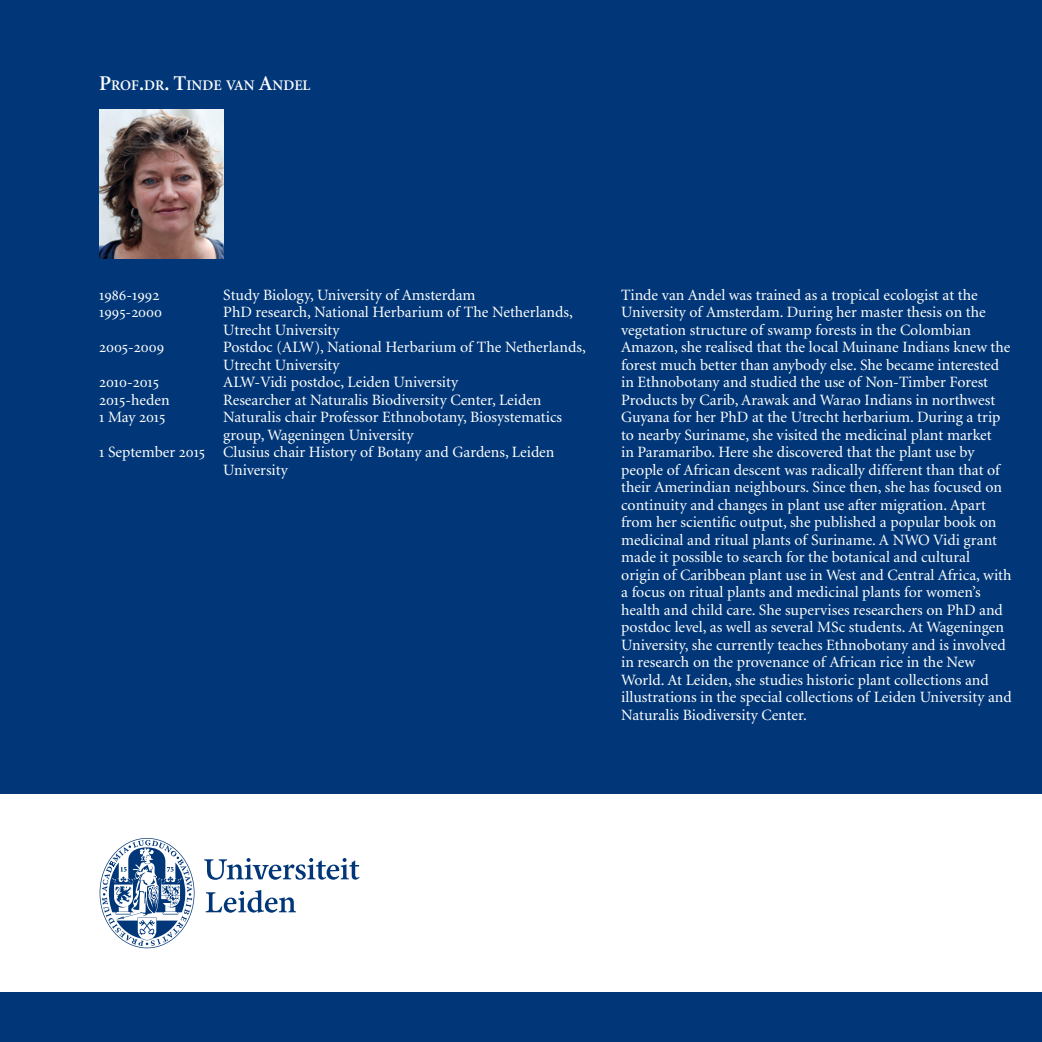
<style>
.page{position:relative;width:1042px;height:1042px;background:#fff}
.page>*{position:absolute;margin:0;border:0;box-sizing:border-box;transform-origin:0 0}
.t1{font:15.75px/17.5px "Minion";color:#fff}
.t2{font:15.75px "Minion Exp";color:#fff}
.t3{font:600 14.7px "Minion";color:#fff}
.s1{font-size:21px}
.s2{font-family:"Minion Exp"}
.s3{font-family:"Minion"}
</style>
<div class="page">
<div style="left:0;top:992px;width:1042px;height:50px;background:#013778"></div>
<div style="left:0;top:0;width:1042px;height:794px;background:#013778"></div>
<svg style="left:204px;top:858px;width:156px;height:55px"></svg>
<svg style="left:100px;top:838px;width:94px;height:110px"></svg>
<img style="left:99px;top:109px;width:124px;height:149px">
<p class="t3" style="left:99px;top:78px;width:213px"><span class="s1">P</span>ROF<span class="s1">.</span>DR<span class="s1">. T</span>INDE VAN <span class="s1">A</span>NDEL</p>
<p class="t2" style="left:99px;top:288px;width:61px">1986-1992</p>
<p class="t1" style="left:223px;top:286px;width:254px">Study Biology, University of Amsterdam</p>
<p class="t2" style="left:99px;top:306px;width:64px">1995-2000</p>
<p class="t1" style="left:223px;top:304px;width:351px">PhD research, National Herbarium of The Netherlands,<br>Utrecht University</p>
<p class="t2" style="left:99px;top:341px;width:66px">2005-2009</p>
<p class="t1" style="left:223px;top:339px;width:364px">Postdoc (ALW), National Herbarium of The Netherlands,<br>Utrecht University</p>
<p class="t2" style="left:99px;top:376px;width:61px">2010-2015</p>
<p class="t1" style="left:223px;top:374px;width:236px">ALW-Vidi postdoc, Leiden University</p>
<p class="t1" style="left:99px;top:391px;width:72px"><span class="s2">2015</span>-heden</p>
<p class="t1" style="left:223px;top:391px;width:320px">Researcher at Naturalis Biodiversity Center, Leiden</p>
<p class="t2" style="left:99px;top:411px;width:68px">1 <span class="s3">May</span> 2015</p>
<p class="t1" style="left:223px;top:409px;width:340px">Naturalis chair Professor Ethnobotany, Biosystematics</p>
<p class="t1" style="left:223px;top:426px;width:192px">group, Wageningen University</p>
<p class="t1" style="left:99px;top:444px;width:457px"><span class="s2">1</span> September <span class="s2">2015</span> Clusius chair History of Botany and Gardens, Leiden</p>
<p class="t1" style="left:223px;top:461px;width:66px">University</p>
<p class="t1" style="left:621px;top:286px;width:392px">Tinde van Andel was trained as a tropical ecologist at the University of Amsterdam. During her master thesis on the vegetation structure of swamp forests in the Colombian Amazon, she realised that the local Muinane Indians knew the forest much better than anybody else. She became interested in Ethnobotany and studied the use of Non-Timber Forest Products by Carib, Arawak and Warao Indians in northwest Guyana for her PhD at the Utrecht herbarium. During a trip to nearby Suriname, she visited the medicinal plant market<br>in Paramaribo. Here she discovered that the plant use by people of African descent was radically different than that of their Amerindian neighbours. Since then, she has focused on continuity and changes in plant use after migration. Apart from her scientific output, she published a popular book on medicinal and ritual plants of Suriname. A NWO Vidi grant made it possible to search for the botanical and cultural origin of Caribbean plant use in West and Central Africa, with a focus on ritual plants and medicinal plants for women’s health and child care. She supervises researchers on PhD and postdoc level, as well as several MSc students. At Wageningen University, she currently teaches Ethnobotany and is involved in research on the provenance of African rice in the New World. At Leiden, she studies historic plant collections and illustrations in the special collections of Leiden University and Naturalis Biodiversity Center.</p>
</div>
